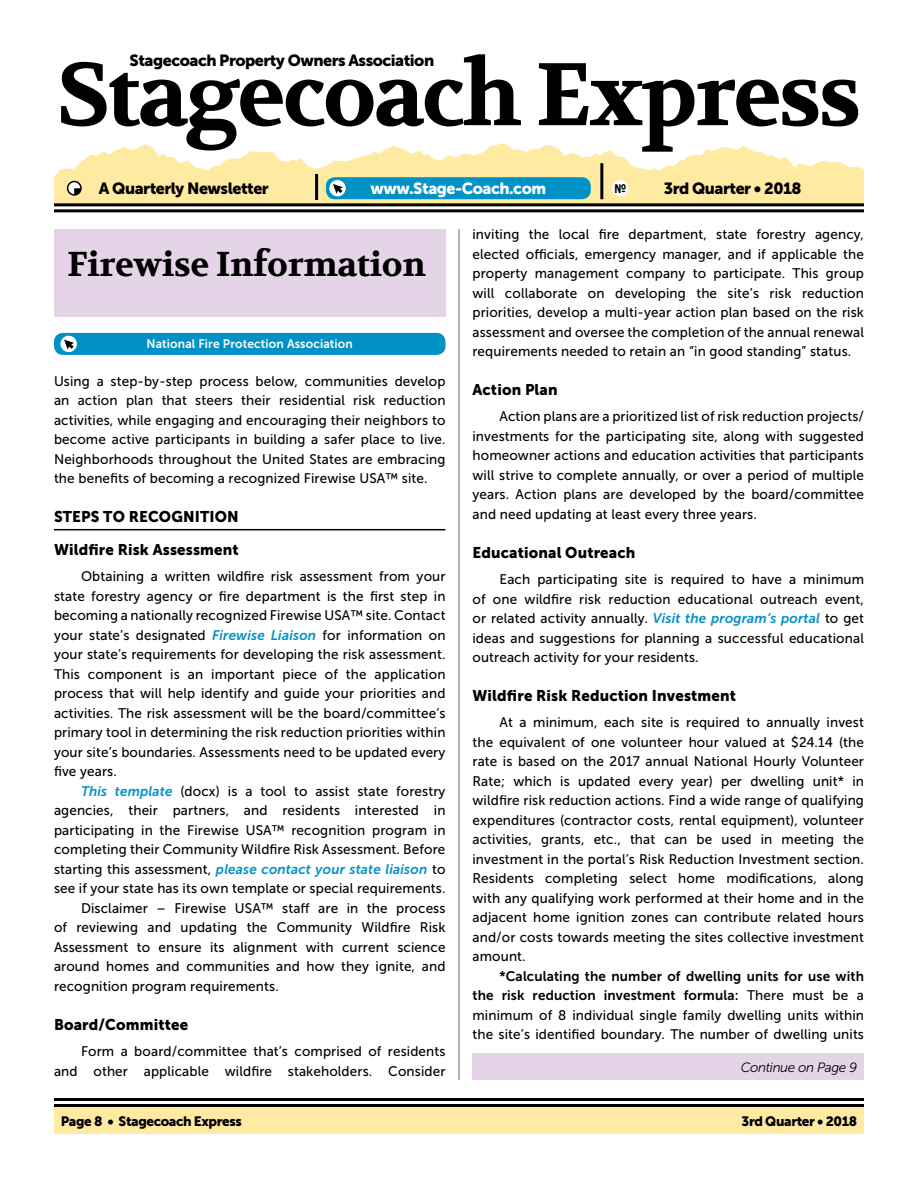
<style>
.page{position:relative;width:918px;height:1188px;background:#fff}
.page>*{position:absolute;margin:0;border:0;box-sizing:border-box;transform-origin:0 0}
.t1{font:700 88.5px "Volkhov";letter-spacing:-.03em;color:#000}
.t2{font:700 34.5px "Volkhov";letter-spacing:-.01em;color:#000}
.t3{font:16.05px "Museo Sans 900";letter-spacing:-.03em;color:#000}
.t4{font:16.05px "Museo Sans 900";letter-spacing:-.03em;color:#fff}
.t5{font:15.45px/33px "Museo Sans 900";letter-spacing:.01em;color:#000}
.t6{font:13.95px/19.5px "Museo Sans 500";letter-spacing:.01em;color:#000;text-align:justify}
.t7{font:13.95px/19.5px "Museo Sans 700";letter-spacing:.01em;color:#000;text-align:right}
.t8{font:italic 13.95px "Museo Sans 700";letter-spacing:.01em;color:#0491c6}
.t9{font:13.5px "Museo Sans 900";letter-spacing:-.03em;color:#000}
.t10{font:italic 13.5px "Museo Sans 300";letter-spacing:-.03em;color:#000}
.t11{font:12.3px "Museo Sans 700";letter-spacing:.01em;color:#fff}
.t12{font:700 11.85px "Tahoma";color:#000;scale:.8 1}
.s1{font-family:"Museo Sans 700";font-style:italic;color:#0491c6}
.s2{font-family:"Museo Sans 500";font-style:normal;color:#000}
.s3{font-family:"Museo Sans 500"}
</style>
<div class="page">
<div style="left:54px;top:1107px;width:810px;height:27px;background:#ffeaa2"></div>
<hr style="left:54px;top:1098px;width:810px;height:3px;background:#000">
<hr style="left:54px;top:1104px;width:810px;height:3px;background:#000">
<svg style="left:54px;top:143px;width:810px;height:60px;fill:#ffeaa2"></svg>
<hr style="left:315px;top:174px;width:3px;height:26px;background:#000">
<hr style="left:600px;top:163px;width:3px;height:36px;background:#000">
<div style="left:68px;top:182px;width:13px;height:13px;background:#fff;border-radius:50%"></div>
<div style="left:67px;top:181px;width:15px;height:15px;border:2px solid #000;border-radius:50%"></div>
<svg style="left:74px;top:188px;width:7px;height:7px"></svg>
<div style="left:614px;top:182px;width:13px;height:13px;background:#fff;border-radius:50%"></div>
<div style="left:612px;top:180px;width:16px;height:16px;border:3px solid #fff;border-radius:50%"></div>
<hr style="left:54px;top:203px;width:810px;height:3px;background:#000">
<hr style="left:54px;top:209px;width:810px;height:3px;background:#000">
<hr style="left:459px;top:229px;width:1px;height:851px;background:#666767">
<div style="left:326px;top:177px;width:265px;height:22px;background:#0091c6;border-radius:9px"></div>
<div style="left:329px;top:180px;width:17px;height:16px;border:3px solid #fff;border-radius:50%"></div>
<svg style="left:331px;top:182px;width:15px;height:14px"></svg>
<hr style="left:54px;top:529px;width:392px;height:1px;background:#000">
<div style="left:54px;top:229px;width:392px;height:87px;background:#e5d3e8"></div>
<div style="left:54px;top:333px;width:392px;height:22px;background:#0091c6;border-radius:9px"></div>
<div style="left:60px;top:336px;width:17px;height:16px;border:3px solid #fff;border-radius:50%"></div>
<svg style="left:62px;top:338px;width:15px;height:14px"></svg>
<div style="left:472px;top:1053px;width:392px;height:27px;background:#e5d3e8"></div>
<h1 class="t1" style="left:57px;top:43px;width:806px">Stagecoach Express</h1>
<p class="t12" style="left:614px;top:180px;width:16px">№</p>
<p class="t3" style="left:130px;top:51px;width:306px">Stagecoach Property Owners Association</p>
<p class="t3" style="left:99px;top:179px;width:172px">A Quarterly Newsletter</p>
<p class="t4" style="left:370px;top:179px;width:177px">www.Stage-Coach.com</p>
<p class="t3" style="left:664px;top:179px;width:139px">3rd Quarter • 2018</p>
<h2 class="t2" style="left:68px;top:244px;width:360px">Firewise Information</h2>
<p class="t11" style="left:147px;top:337px;width:208px">National Fire Protection Association</p>
<p class="t6" style="left:54px;top:371px;width:393px">Using a step-by-step process below, communities develop an action plan that steers their residential risk reduction activities, while engaging and encouraging their neighbors to become active participants in building a safer place to live.<br>Neighborhoods throughout the United States are embracing the benefits of becoming a recognized Firewise USA™ site.</p>
<p class="t5" style="left:54px;top:500px;width:186px">STEPS TO RECOGNITION<br>Wildfire Risk Assessment</p>
<p class="t6" style="left:54px;top:567px;width:393px;text-indent:27px">Obtaining a written wildfire risk assessment from your state forestry agency or fire department is the first step in becoming a nationally recognized Firewise USA™ site. Contact your state’s designated <span class="s1">Firewise Liaison</span> for information on your state’s requirements for developing the risk assessment.<br>This component is an important piece of the application process that will help identify and guide your priorities and activities. The risk assessment will be the board/committee’s primary tool in determining the risk reduction priorities within your site’s boundaries. Assessments need to be updated every five years.</p>
<p class="t6" style="left:54px;top:781px;width:393px;text-indent:27px"><span class="s1">This template</span> (docx) is a tool to assist state forestry agencies, their partners, and residents interested in participating in the Firewise USA™ recognition program in completing their Community Wildfire Risk Assessment. Before</p>
<p class="t8" style="left:54px;top:861px;width:393px"><span class="s2">starting this assessment,</span> please contact your state liaison <span class="s2">to</span></p>
<p class="t6" style="left:54px;top:879px;width:393px">see if your state has its own template or special requirements.</p>
<p class="t6" style="left:81px;top:898px;width:366px">Disclaimer – Firewise USA™ staff are in the process</p>
<p class="t6" style="left:54px;top:918px;width:393px">of reviewing and updating the Community Wildfire Risk</p>
<p class="t6" style="left:54px;top:937px;width:393px">Assessment to ensure its alignment with current science</p>
<p class="t6" style="left:54px;top:957px;width:393px">around homes and communities and how they ignite, and</p>
<p class="t6" style="left:54px;top:976px;width:226px">recognition program requirements.</p>
<p class="t5" style="left:54px;top:1008px;width:136px">Board/Committee</p>
<p class="t6" style="left:54px;top:1042px;width:393px;text-align:right">Form a board/committee that’s comprised of residents and other applicable wildfire stakeholders. Consider</p>
<p class="t6" style="left:472px;top:225px;width:393px">inviting the local fire department, state forestry agency, elected officials, emergency manager, and if applicable the property management company to participate. This group will collaborate on developing the site’s risk reduction priorities, develop a multi-year action plan based on the risk assessment and oversee the completion of the annual renewal requirements needed to retain an “in good standing” status.</p>
<p class="t5" style="left:472px;top:373px;width:87px">Action Plan</p>
<p class="t6" style="left:472px;top:407px;width:393px;text-indent:27px">Action plans are a prioritized list of risk reduction projects/ investments for the participating site, along with suggested homeowner actions and education activities that participants will strive to complete annually, or over a period of multiple years. Action plans are developed by the board/committee and need updating at least every three years.</p>
<p class="t5" style="left:472px;top:536px;width:164px">Educational Outreach</p>
<p class="t6" style="left:472px;top:570px;width:393px;text-indent:27px">Each participating site is required to have a minimum of one wildfire risk reduction educational outreach event, or related activity annually. <span class="s1">Visit the program’s portal</span> to get ideas and suggestions for planning a successful educational outreach activity for your residents.</p>
<p class="t5" style="left:472px;top:679px;width:265px">Wildfire Risk Reduction Investment</p>
<p class="t6" style="left:472px;top:713px;width:393px;text-indent:27px">At a minimum, each site is required to annually invest the equivalent of one volunteer hour valued at $24.14 (the rate is based on the 2017 annual National Hourly Volunteer Rate; which is updated every year) per dwelling unit* in wildfire risk reduction actions. Find a wide range of qualifying expenditures (contractor costs, rental equipment), volunteer activities, grants, etc., that can be used in meeting the investment in the portal’s Risk Reduction Investment section.<br>Residents completing select home modifications, along with any qualifying work performed at their home and in the adjacent home ignition zones can contribute related hours and/or costs towards meeting the sites collective investment amount.</p>
<p class="t7" style="left:472px;top:966px;width:393px">*Calculating the number of dwelling units for use with<br>the risk reduction investment formula: <span class="s3">There must be a</span></p>
<p class="t6" style="left:472px;top:1005px;width:393px">minimum of 8 individual single family dwelling units within the site’s identified boundary. The number of dwelling units</p>
<p class="t10" style="left:741px;top:1060px;width:118px">Continue on Page 9</p>
<p class="t9" style="left:61px;top:1113px;width:183px">Page 8 • Stagecoach Express</p>
<p class="t9" style="left:742px;top:1113px;width:117px">3rd Quarter • 2018</p>
</div>
